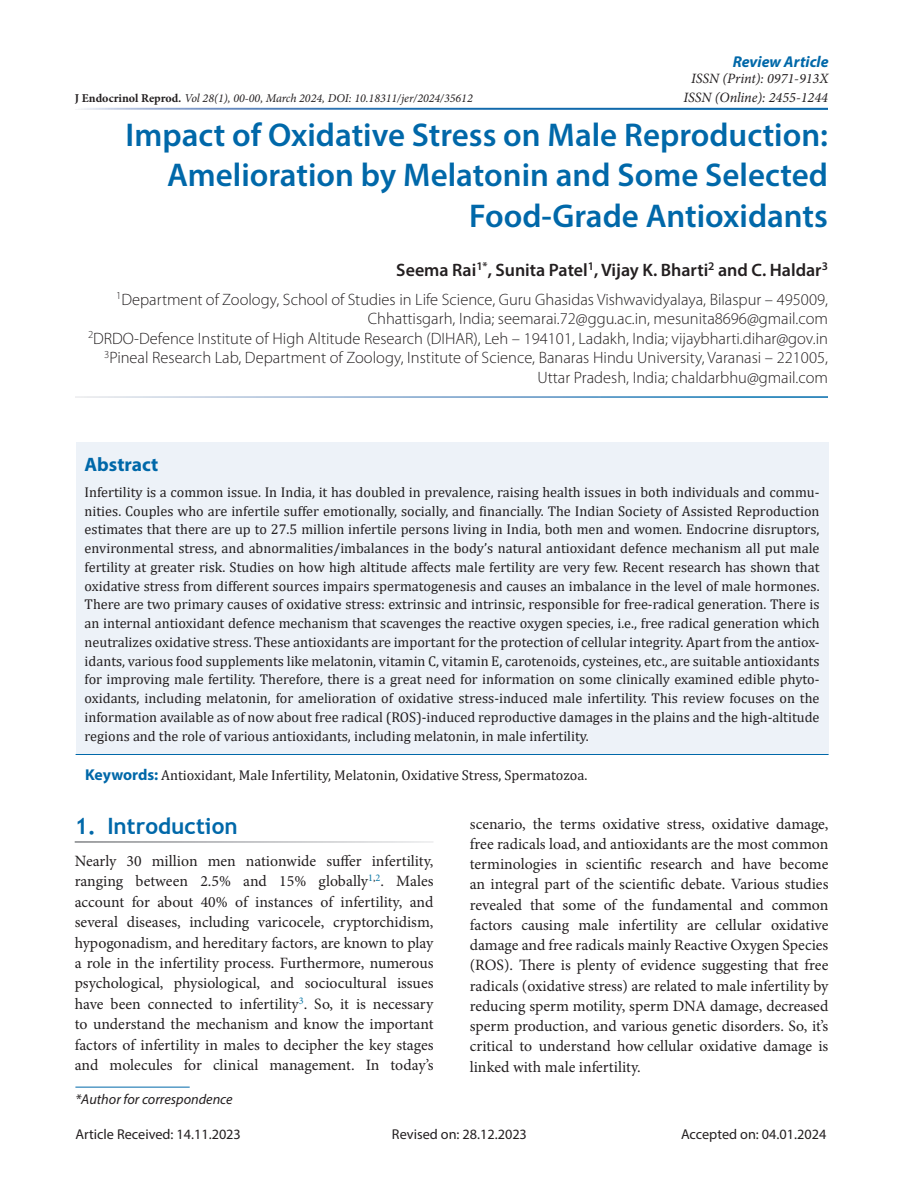
<style>
.page{position:relative;width:918px;height:1188px;background:#fff}
.page>*{position:absolute;margin:0;border:0;box-sizing:border-box;transform-origin:0 0}
.AT{font:600 33px/40.5px "Myriad Pro";color:#0068a9;text-align:right}
.t1{font:700 22.5px "Trebuchet MS";color:#0068a9}
.Abs_Head{font:700 19.5px "Myriad Pro";color:#0068a9}
.Author{font:600 18px "Myriad Pro";color:#231f20}
.Affiliation{font:300 16.5px/19.5px "Myriad Pro";color:#231f20;text-align:right}
.Text{font:15.75px/20.2px "Minion Pro";color:#231f20;text-align:justify}
.Text_Ind{font:italic 700 15.75px "Myriad Pro";color:#0068a9}
.Abs_Text1{font:14.25px/18.8px "Cambria";color:#231f20;text-align:justify}
.Keyword{font:14.25px "Cambria";color:#231f20}
.Footnote1{font:14.25px "Myriad Pro";color:#231f20}
.t2{font:italic 14.25px "Minion Pro";color:#231f20}
.Footnote1-2{font:italic 14.25px "Myriad Pro";color:#231f20}
.t3{font:italic 12px "Minion Pro";color:#231f20}
.s1{font-weight:700;font-style:normal}
.s2{font-weight:700}
.s3{font-family:"Myriad Pro";font-weight:700;font-size:15.75px;color:#0068a9}
</style>
<div class="page">
<div style="left:76px;top:442px;width:753px;height:312px;background:#edf2f8"></div>
<hr style="left:76px;top:754px;width:753px;height:1px;background:#0068a9">
<hr style="left:75px;top:1087px;width:115px;height:1px;background:#0068a9">
<p class="Text_Ind" style="left:733px;top:51px;width:97px">Review Article</p>
<p class="t2" style="left:691px;top:69px;width:139px">ISSN (Print): 0971-913X</p>
<p class="t3" style="left:75px;top:90px;width:399px"><span class="s1">J Endocrinol Reprod</span><span class="s2">.</span> Vol 28(1), 00-00, March 2024, DOI: 10.18311/jer/2024/35612</p>
<p class="t2" style="left:684px;top:87px;width:146px">ISSN (Online): 2455-1244</p>
<p class="AT" style="left:126px;top:114px;width:704px">Impact of Oxidative Stress on Male Reproduction:<br>Amelioration by Melatonin and Some Selected<br>Food-Grade Antioxidants</p>
<p class="Author" style="left:396px;top:259px;width:433px">Seema Rai<sup>1*</sup>, Sunita Patel<sup>1</sup>, Vijay K. Bharti<sup>2</sup> and C. Haldar<sup>3</sup></p>
<p class="Affiliation" style="left:116px;top:290px;width:713px"><sup>1</sup>Department of Zoology, School of Studies in Life Science, Guru Ghasidas Vishwavidyalaya, Bilaspur – 495009,<br>Chhattisgarh, India; seemarai.72@ggu.ac.in, mesunita8696@gmail.com</p>
<p class="Affiliation" style="left:88px;top:329px;width:741px"><sup>2</sup>DRDO-Defence Institute of High Altitude Research (DIHAR), Leh – 194101, Ladakh, India; vijaybharti.dihar@gov.in</p>
<p class="Affiliation" style="left:104px;top:348px;width:725px"><sup>3</sup>Pineal Research Lab, Department of Zoology, Institute of Science, Banaras Hindu University, Varanasi – 221005,<br>Uttar Pradesh, India; chaldarbhu@gmail.com</p>
<p class="Abs_Head" style="left:85px;top:451px;width:75px">Abstract</p>
<p class="Abs_Text1" style="left:85px;top:483px;width:737px">Infertility is a common issue. In India, it has doubled in prevalence, raising health issues in both individuals and commu&shy;nities. Couples who are infertile suffer emotionally, socially, and financially. The Indian Society of Assisted Reproduction estimates that there are up to 27.5 million infertile persons living in India, both men and women. Endocrine disruptors, environmental stress, and abnormalities/imbalances in the body’s natural antioxidant defence mechanism all put male fertility at greater risk. Studies on how high altitude affects male fertility are very few. Recent research has shown that oxidative stress from different sources impairs spermatogenesis and causes an imbalance in the level of male hormones.<br>There are two primary causes of oxidative stress: extrinsic and intrinsic, responsible for free-radical generation. There is an internal antioxidant defence mechanism that scavenges the reactive oxygen species, i.e., free radical generation which neutralizes oxidative stress. These antioxidants are important for the protection of cellular integrity. Apart from the antiox&shy;idants, various food supplements like melatonin, vitamin C, vitamin E, carotenoids, cysteines, etc., are suitable antioxidants for improving male fertility. Therefore, there is a great need for information on some clinically examined edible phyto&shy;oxidants, including melatonin, for amelioration of oxidative stress-induced male infertility. This review focuses on the information available as of now about free radical (ROS)-induced reproductive damages in the plains and the high-altitude regions and the role of various antioxidants, including melatonin, in male infertility.</p>
<p class="Keyword" style="left:85px;top:767px;width:504px"><span class="s3">Keywords:</span> Antioxidant, Male Infertility, Melatonin, Oxidative Stress, Spermatozoa.</p>
<h1 class="t1" style="left:75px;top:812px;width:164px">1. Introduction</h1>
<p class="Text" style="left:75px;top:851px;width:360px">Nearly 30 million men nationwide suffer infertility, ranging between 2.5% and 15% globally<sup>1</sup><sup>,</sup><sup>2</sup>. Males account for about 40% of instances of infertility, and several diseases, including varicocele, cryptorchidism, hypogonadism, and hereditary factors, are known to play a role in the infertility process. Furthermore, numerous psychological, physiological, and sociocultural issues have been connected to infertility<sup>3</sup>. So, it is necessary to understand the mechanism and know the important factors of infertility in males to decipher the key stages and molecules for clinical management. In today’s</p>
<p class="Text" style="left:470px;top:813px;width:360px">scenario, the terms oxidative stress, oxidative damage, free radicals load, and antioxidants are the most common terminologies in scientific research and have become an integral part of the scientific debate. Various studies revealed that some of the fundamental and common factors causing male infertility are cellular oxidative damage and free radicals mainly Reactive Oxygen Species (ROS). There is plenty of evidence suggesting that free radicals (oxidative stress) are related to male infertility by reducing sperm motility, sperm DNA damage, decreased sperm production, and various genetic disorders. So, it’s critical to understand how cellular oxidative damage is linked with male infertility.</p>
<p class="Footnote1-2" style="left:75px;top:1090px;width:159px">*Author for correspondence</p>
<p class="Footnote1" style="left:75px;top:1125px;width:167px">Article Received: 14.11.2023</p>
<p class="Footnote1" style="left:392px;top:1125px;width:136px">Revised on: 28.12.2023</p>
<p class="Footnote1" style="left:681px;top:1125px;width:147px">Accepted on: 04.01.2024</p>
</div>
